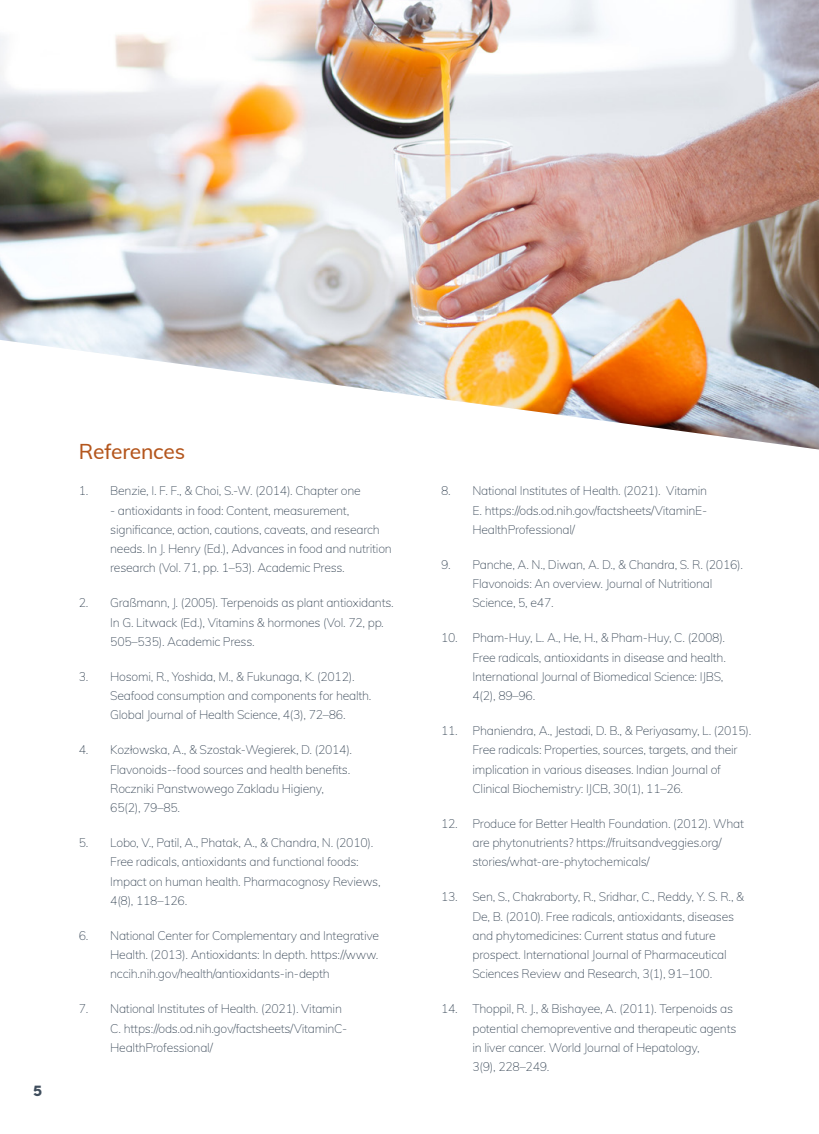
<style>
.page{position:relative;width:819px;height:1134px;background:#fff}
.page>*{position:absolute;margin:0;border:0;box-sizing:border-box;transform-origin:0 0}
.green_subheadings{font:500 21px "Mulish";letter-spacing:-.01em;color:#b4561d}
.t1{font:900 15.75px "Sofia Pro";color:#404e5d}
.t2{font:200 12.25px/19.2px "Mulish";letter-spacing:-.02em;color:#404e5d}
</style>
<div class="page">
<img style="left:0;top:0;width:819px;height:450px">
<p class="t1" style="left:33px;top:1078px;width:11px">5</p>
<p class="green_subheadings" style="left:79px;top:436px;width:108px">References</p>
<p class="t2" style="left:79px;top:481px;width:284px">1. Benzie, I. F. F., &amp; Choi, S.-W. (2014). Chapter one</p>
<p class="t2" style="left:110px;top:500px;width:283px">- antioxidants in food: Content, measurement, significance, action, cautions, caveats, and research needs. In J. Henry (Ed.), Advances in food and nutrition research (Vol. 71, pp. 1–53). Academic Press.</p>
<p class="t2" style="left:110px;top:593px;width:285px;text-indent:-32px">2. Graßmann, J. (2005). Terpenoids as plant antioxidants.<br>In G. Litwack (Ed.), Vitamins &amp; hormones (Vol. 72, pp.<br>505–535). Academic Press.</p>
<p class="t2" style="left:110px;top:666px;width:263px;text-indent:-32px">3. Hosomi, R., Yoshida, M., &amp; Fukunaga, K. (2012).<br>Seafood consumption and components for health.<br>Global Journal of Health Science, 4(3), 72–86.</p>
<p class="t2" style="left:110px;top:740px;width:244px;text-indent:-32px">4. Kozłowska, A., &amp; Szostak-Wegierek, D. (2014).<br>Flavonoids--food sources and health benefits.<br>Roczniki Panstwowego Zakladu Higieny, 65(2), 79–85.</p>
<p class="t2" style="left:110px;top:833px;width:272px;text-indent:-32px">5. Lobo, V., Patil, A., Phatak, A., &amp; Chandra, N. (2010).<br>Free radicals, antioxidants and functional foods:<br>Impact on human health. Pharmacognosy Reviews, 4(8), 118–126.</p>
<p class="t2" style="left:110px;top:925px;width:270px;text-align:justify;text-indent:-32px">6. National Center for Complementary and Integrative Health. (2013). Antioxidants: In depth. https://www. nccih.nih.gov/health/antioxidants-in-depth</p>
<p class="t2" style="left:110px;top:999px;width:239px;text-indent:-32px">7. National Institutes of Health. (2021). Vitamin<br>C. https://ods.od.nih.gov/factsheets/VitaminC-<br>HealthProfessional/</p>
<p class="t2" style="left:472px;top:481px;width:236px;text-align:justify;text-indent:-32px">8. National Institutes of Health. (2021). Vitamin E. https://ods.od.nih.gov/factsheets/VitaminE-HealthProfessional/</p>
<p class="t2" style="left:472px;top:554px;width:272px;text-indent:-32px">9. Panche, A. N., Diwan, A. D., &amp; Chandra, S. R. (2016).<br>Flavonoids: An overview. Journal of Nutritional<br>Science, 5, e47.</p>
<p class="t2" style="left:472px;top:628px;width:255px;text-indent:-32px">10. Pham-Huy, L. A., He, H., &amp; Pham-Huy, C. (2008).<br>Free radicals, antioxidants in disease and health.<br>International Journal of Biomedical Science: IJBS, 4(2), 89–96.</p>
<p class="t2" style="left:472px;top:721px;width:280px;text-indent:-32px">11. Phaniendra, A., Jestadi, D. B., &amp; Periyasamy, L. (2015).<br>Free radicals: Properties, sources, targets, and their implication in various diseases. Indian Journal of Clinical Biochemistry: IJCB, 30(1), 11–26.</p>
<p class="t2" style="left:472px;top:813px;width:273px;text-indent:-32px">12. Produce for Better Health Foundation. (2012). What are phytonutrients? https://fruitsandveggies.org/ stories/what-are-phytochemicals/</p>
<p class="t2" style="left:472px;top:887px;width:273px;text-indent:-32px">13. Sen, S., Chakraborty, R., Sridhar, C., Reddy, Y. S. R., &amp; De, B. (2010). Free radicals, antioxidants, diseases and phytomedicines: Current status and future prospect. International Journal of Pharmaceutical Sciences Review and Research, 3(1), 91–100.</p>
<p class="t2" style="left:472px;top:999px;width:265px;text-indent:-32px">14. Thoppil, R. J., &amp; Bishayee, A. (2011). Terpenoids as potential chemopreventive and therapeutic agents in liver cancer. World Journal of Hepatology,<br>3(9), 228–249.</p>
</div>
